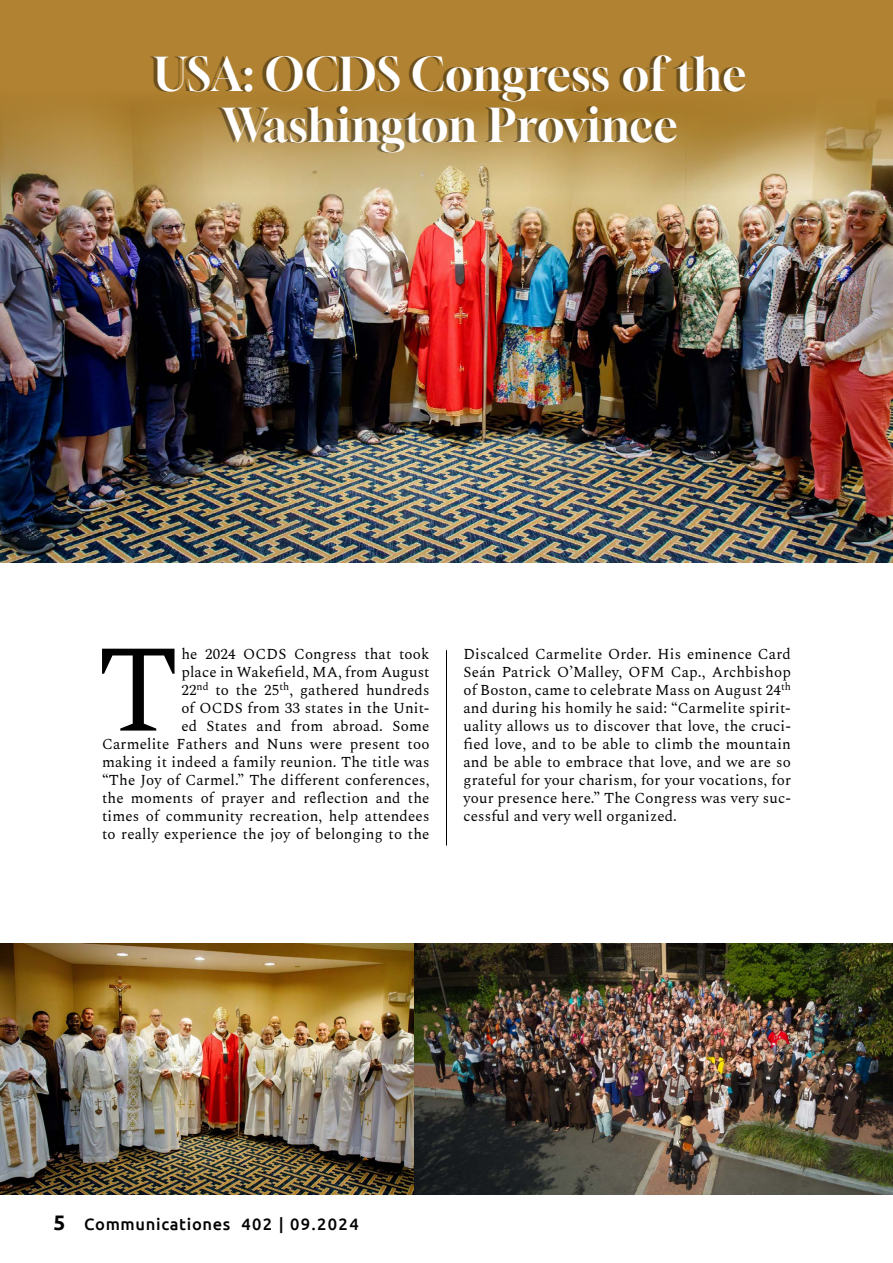
<style>
.page{position:relative;width:893px;height:1263px;background:#fff}
.page>*{position:absolute;margin:0;border:0;box-sizing:border-box;transform-origin:0 0}
.t1{font:124.05px "Spectral";color:#020203}
.t2{font:44.85px/50.7px "Gloock";letter-spacing:.01em;color:#fff;text-align:center}
.t3{font:500 16.5px "Ubuntu";letter-spacing:.04em;color:#020203}
.t4{font:15px/18px "Spectral";letter-spacing:.01em;color:#020203;text-align:right}
.s1{font-weight:700;font-size:21px;color:#000}
</style>
<div class="page">
<img style="left:0;top:191px;width:893px;height:372px">
<hr style="left:446px;top:650px;width:1px;height:195px;background:#000">
<svg style="left:0;top:0;width:893px;height:191px;background:#b48c42"></svg>
<img style="left:0;top:944px;width:893px;height:251px">
<h2 class="t2" style="left:154px;top:52px;width:594px">USA: OCDS Congress of the<br>Washington Province</h2>
<p class="t4" style="left:102px;top:643px;width:329px">he 2024 OCDS Congress that took<br>place in Wakefield, MA, from August<br>22<sup>nd</sup> to the 25<sup>th</sup>, gathered hundreds<br>of OCDS from 33 states in the Unit-<br>ed States and from abroad. Some<br>Carmelite Fathers and Nuns were present too making it indeed a family reunion. The title was “The Joy of Carmel.” The different conferences, the moments of prayer and reflection and the times of community recreation, help attendees to really experience the joy of belonging to the</p>
<p class="t4" style="left:463px;top:643px;width:329px;text-align:justify">Discalced Carmelite Order. His eminence Card Seán Patrick O’Malley, OFM Cap., Archbishop of Boston, came to celebrate Mass on August 24<sup>th </sup>and during his homily he said: “Carmelite spirit&shy;uality allows us to discover that love, the cruci&shy;fied love, and to be able to climb the mountain and be able to embrace that love, and we are so grateful for your charism, for your vocations, for your presence here.” The Congress was very suc&shy;cessful and very well organized.</p>
<h1 class="t1" style="left:96px;top:599px;width:85px">T</h1>
<p class="t3" style="left:54px;top:1213px;width:307px"><span class="s1">5</span> Communicationes 402 | 09.2024</p>
</div>
